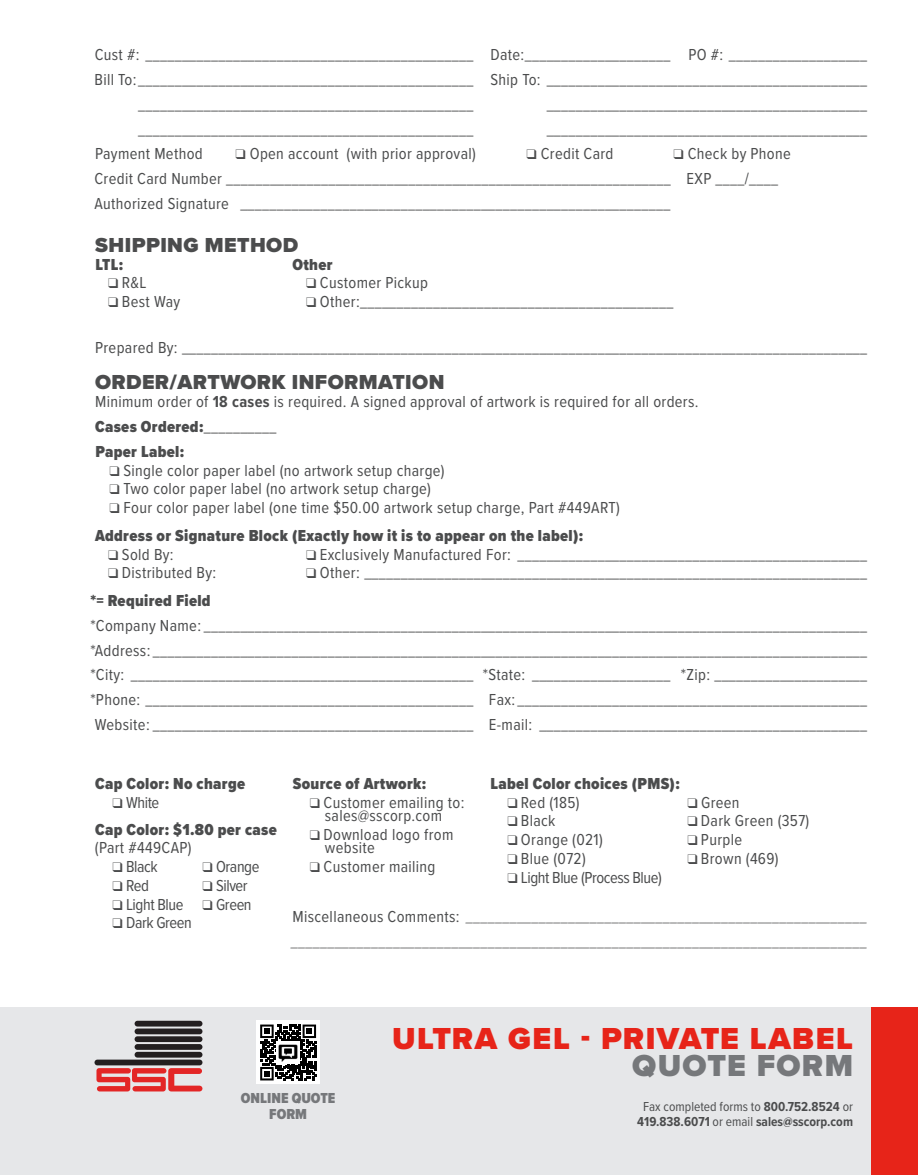
<style>
.page{position:relative;width:918px;height:1175px;background:#fff}
.page>*{position:absolute;margin:0;border:0;box-sizing:border-box;transform-origin:0 0}
.t1{font:900 31.5px "Proxima Nova";letter-spacing:.045em;color:#e72419}
.t2{font:900 31.5px "Proxima Nova";letter-spacing:.04em;color:#76787b}
.t3{font:900 21px "Proxima Nova";letter-spacing:.02em;color:#4b4c4d}
.t4{font:16.5px/24.8px "Proxima Nova Cond";letter-spacing:.02em;color:#4b4c4d}
.t5{font:italic 300 16.5px/24.8px "Proxima Nova Cond";color:#4b4c4d}
.t6{font:900 16.5px/27.8px "Proxima Nova Cond";letter-spacing:.02em;color:#4b4c4d}
.t7{font:16.5px "Proxima Nova Cond";letter-spacing:-.025em;color:#4b4c4d}
.t8{font:900 15px/16.5px "Proxima Nova Cond";color:#76787b;text-align:center}
.t9{font:700 13.5px/15px "Proxima Nova Cond";color:#4b4c4d;text-align:center}
.s1{font-weight:700}
.s2{font-weight:900}
.s3{font-weight:400}
.s4{font-weight:400;font-style:normal}
</style>
<div class="page">
<div style="left:0;top:1007px;width:871px;height:167px;background:#e6e7e9"></div>
<div style="left:871px;top:1007px;width:47px;height:167px;background:#e72419"></div>
<svg style="left:96px;top:1068px;width:106px;height:23px"></svg>
<div style="left:135px;top:1028px;width:67px;height:6px;background:#231f20;border-radius:3px"></div>
<div style="left:135px;top:1020px;width:67px;height:6px;background:#231f20;border-radius:3px"></div>
<div style="left:135px;top:1036px;width:67px;height:6px;background:#231f20;border-radius:3px"></div>
<div style="left:135px;top:1044px;width:67px;height:5px;background:#231f20;border-radius:3px"></div>
<div style="left:135px;top:1051px;width:67px;height:6px;background:#231f20;border-radius:3px"></div>
<div style="left:94px;top:1059px;width:108px;height:6px;background:#231f20;border-radius:3px"></div>
<div style="left:256px;top:1020px;width:64px;height:64px;background:#fff"></div>
<svg style="left:260px;top:1025px;width:57px;height:56px"></svg>
<svg style="left:260px;top:1024px;width:56px;height:56px"></svg>
<img style="left:277px;top:1041px;width:22px;height:22px">
<p class="t4" style="left:95px;top:42px;width:774px">Cust #: _____________________________________________ Date:____________________ PO #: ___________________</p>
<p class="t4" style="left:95px;top:66px;width:774px">Bill To:______________________________________________ Ship To: ____________________________________________</p>
<p class="t4" style="left:138px;top:91px;width:337px">______________________________________________</p>
<p class="t4" style="left:547px;top:91px;width:322px">____________________________________________</p>
<p class="t4" style="left:138px;top:116px;width:337px">______________________________________________</p>
<p class="t4" style="left:547px;top:116px;width:322px">____________________________________________</p>
<p class="t4" style="left:95px;top:141px;width:109px">Payment Method</p>
<p class="t4" style="left:236px;top:141px;width:242px">❑ Open account (with prior approval)</p>
<p class="t4" style="left:526px;top:141px;width:89px">❑ Credit Card</p>
<p class="t4" style="left:94px;top:141px;width:698px;text-indent:579px">❑ Check by Phone<br>Credit Card Number _____________________________________________________________ EXP ____/____<br>Authorized Signature ___________________________________________________________</p>
<p class="t3" style="left:95px;top:230px;width:204px">SHIPPING METHOD</p>
<p class="t6" style="left:96px;top:250px;width:29px">LTL:</p>
<p class="t6" style="left:292px;top:250px;width:42px">Other</p>
<p class="t4" style="left:108px;top:270px;width:40px">❑ R&amp;L</p>
<p class="t4" style="left:306px;top:270px;width:124px">❑ Customer Pickup</p>
<p class="t4" style="left:108px;top:288px;width:74px">❑ Best Way</p>
<p class="t4" style="left:306px;top:288px;width:369px">❑ Other:___________________________________________</p>
<p class="t4" style="left:95px;top:334px;width:774px">Prepared By: ______________________________________________________________________________________________</p>
<p class="t3" style="left:95px;top:366px;width:351px">ORDER/ARTWORK INFORMATION</p>
<p class="t4" style="left:95px;top:389px;width:605px">Minimum order of <span class="s1">18 cases</span> is required. A signed approval of artwork is required for all orders.<br><span class="s2">Cases Ordered:</span>__________<br><span class="s2">Paper Label:</span></p>
<p class="t4" style="left:110px;top:457px;width:337px">❑ Single color paper label (no artwork setup charge)</p>
<p class="t4" style="left:110px;top:476px;width:323px">❑ Two color paper label (no artwork setup charge)</p>
<p class="t4" style="left:95px;top:493px;width:527px;line-height:27.8px;text-indent:14px">❑ Four color paper label (one time $50.00 artwork setup charge, Part #449ART)<br><span class="s2">Address or Signature Block (Exactly how it is to appear on the label):</span></p>
<p class="t4" style="left:108px;top:541px;width:67px">❑ Sold By:</p>
<p class="t4" style="left:306px;top:541px;width:563px">❑ Exclusively Manufactured For: ________________________________________________</p>
<p class="t4" style="left:108px;top:560px;width:110px">❑ Distributed By:</p>
<p class="t4" style="left:306px;top:560px;width:563px">❑ Other: _____________________________________________________________________</p>
<p class="t6" style="left:90px;top:586px;width:122px">*= Required Field</p>
<p class="t4" style="left:90px;top:612px;width:778px;text-align:justify">*Company Name: ___________________________________________________________________________________________ *Address: __________________________________________________________________________________________________ *City: _______________________________________________ *State: ___________________ *Zip: _____________________ *Phone: _____________________________________________ Fax: ________________________________________________ Website: ____________________________________________ E-mail: _____________________________________________</p>
<p class="t6" style="left:95px;top:769px;width:151px">Cap Color: No charge</p>
<p class="t6" style="left:95px;top:788px;width:183px;text-indent:17px">❑ <span class="s3">White<br></span>Cap Color: $1.80 per case</p>
<p class="t4" style="left:95px;top:834px;width:98px">(Part #449CAP)</p>
<p class="t4" style="left:112px;top:853px;width:47px">❑ Black</p>
<p class="t4" style="left:202px;top:853px;width:58px">❑ Orange</p>
<p class="t4" style="left:112px;top:872px;width:38px">❑ Red</p>
<p class="t4" style="left:202px;top:872px;width:47px">❑ Silver</p>
<p class="t7" style="left:112px;top:892px;width:141px">❑ Light Blue ❑ Green</p>
<p class="t7" style="left:112px;top:910px;width:81px">❑ Dark Green</p>
<p class="t6" style="left:490px;top:769px;width:191px">Label Color choices (PMS):</p>
<p class="t4" style="left:507px;top:789px;width:74px">❑ Red (185)</p>
<p class="t4" style="left:687px;top:789px;width:54px">❑ Green</p>
<p class="t4" style="left:507px;top:807px;width:50px">❑ Black</p>
<p class="t4" style="left:687px;top:807px;width:124px">❑ Dark Green (357)</p>
<p class="t4" style="left:507px;top:826px;width:97px">❑ Orange (021)</p>
<p class="t4" style="left:687px;top:826px;width:56px">❑ Purple</p>
<p class="t4" style="left:507px;top:845px;width:80px">❑ Blue (072)</p>
<p class="t4" style="left:687px;top:845px;width:93px">❑ Brown (469)</p>
<p class="t7" style="left:507px;top:865px;width:156px">❑ Light Blue (Process Blue)</p>
<p class="t6" style="left:293px;top:769px;width:135px">Source of Artwork:</p>
<p class="t4" style="left:310px;top:794px;width:156px;line-height:13.5px;text-align:center">❑ Customer emailing to: sales@sscorp.com</p>
<p class="t4" style="left:325px;top:827px;width:130px;line-height:13.5px;text-indent:-15px">❑ Download logo from website</p>
<p class="t4" style="left:310px;top:853px;width:127px">❑ Customer mailing</p>
<p class="t5" style="left:292px;top:903px;width:577px"><span class="s4">Miscellaneous Comments:</span> _______________________________________________________ _______________________________________________________________________________</p>
<p class="t8" style="left:241px;top:1089px;width:96px">ONLINE QUOTE<br>FORM</p>
<h1 class="t1" style="left:392px;top:1015px;width:462px">ULTRA GEL - PRIVATE LABEL</h1>
<h1 class="t2" style="left:632px;top:1042px;width:222px">QUOTE FORM</h1>
<p class="t9" style="left:637px;top:1098px;width:217px"><span class="s3">Fax completed forms to</span> 800.752.8524 <span class="s3">or<br></span>419.838.6071 <span class="s3">or email</span> sales@sscorp.com</p>
</div>
